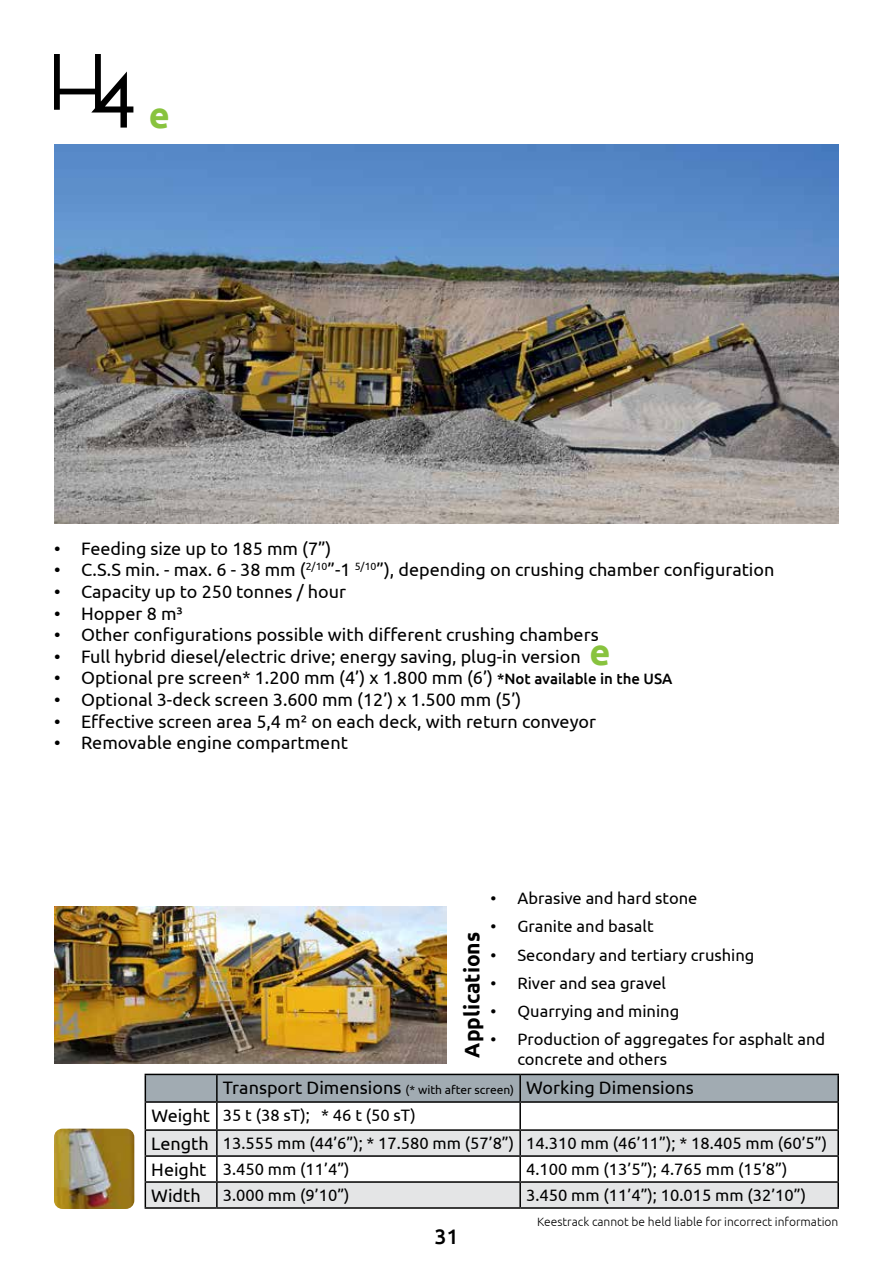
<style>
.page{position:relative;width:893px;height:1263px;background:#fff}
.page>*{position:absolute;margin:0;border:0;box-sizing:border-box;transform-origin:0 0}
.t1{font:700 36px "Ubuntu";color:#88c33e}
.t2{font:700 21px "Ubuntu";color:#000}
.t3{font:500 21px "Ubuntu";color:#000}
.t4{font:18px "Ubuntu";color:#000}
.t5{font:16.5px/28px "Ubuntu";color:#000}
.t6{font:300 12px "Ubuntu";color:#000}
.s1{font-weight:500;font-size:15px}
.s2{font-size:12px}
.s3{font-size:18px}
</style>
<div class="page">
<hr style="left:520px;top:1074px;width:319px;height:1px;background:#000">
<hr style="left:837px;top:1075px;width:2px;height:26px;background:#000">
<hr style="left:520px;top:1101px;width:319px;height:2px;background:#000">
<hr style="left:837px;top:1103px;width:2px;height:26px;background:#000">
<hr style="left:520px;top:1129px;width:319px;height:2px;background:#000">
<hr style="left:837px;top:1131px;width:2px;height:24px;background:#000">
<hr style="left:520px;top:1155px;width:319px;height:2px;background:#000">
<hr style="left:837px;top:1157px;width:2px;height:24px;background:#000">
<svg style="left:145px;top:1074px;width:693px;height:133px"></svg>
<hr style="left:217px;top:1181px;width:303px;height:2px;background:#000">
<hr style="left:216px;top:1183px;width:2px;height:24px;background:#000">
<hr style="left:520px;top:1181px;width:319px;height:2px;background:#000">
<hr style="left:519px;top:1183px;width:2px;height:24px;background:#000">
<hr style="left:837px;top:1183px;width:2px;height:24px;background:#000">
<hr style="left:145px;top:1207px;width:72px;height:2px;background:#000">
<hr style="left:217px;top:1207px;width:303px;height:2px;background:#000">
<hr style="left:520px;top:1207px;width:319px;height:2px;background:#000">
<svg style="left:54px;top:54px;width:79px;height:74px"></svg>
<img style="left:54px;top:145px;width:785px;height:379px">
<img style="left:54px;top:907px;width:392px;height:156px">
<img style="left:54px;top:1129px;width:80px;height:80px">
<h1 class="t1" style="left:149px;top:93px;width:23px">e</h1>
<p class="t4" style="left:54px;top:537px;width:279px">• Feeding size up to 185 mm (7”)</p>
<p class="t4" style="left:54px;top:559px;width:722px">• C.S.S min. - max. 6 - 38 mm (<sup>2/10</sup>”-1 <sup>5/10</sup>”), depending on crushing chamber configuration</p>
<p class="t4" style="left:54px;top:581px;width:294px">• Capacity up to 250 tonnes / hour</p>
<p class="t4" style="left:54px;top:602px;width:130px">• Hopper 8 m³</p>
<p class="t4" style="left:54px;top:624px;width:546px">• Other configurations possible with different crushing chambers</p>
<p class="t4" style="left:54px;top:645px;width:528px">• Full hybrid diesel/electric drive; energy saving, plug-in version</p>
<p class="t4" style="left:54px;top:667px;width:620px">• Optional pre screen* 1.200 mm (4’) x 1.800 mm (6’) <span class="s1">*Not available in the USA</span></p>
<p class="t4" style="left:54px;top:689px;width:469px">• Optional 3-deck screen 3.600 mm (12’) x 1.500 mm (5’)</p>
<p class="t4" style="left:54px;top:710px;width:544px">• Effective screen area 5,4 m² on each deck, with return conveyor</p>
<p class="t4" style="left:54px;top:732px;width:295px">• Removable engine compartment</p>
<h1 class="t1" style="left:589px;top:630px;width:23px">e</h1>
<p class="t5" style="left:490px;top:883px;width:208px">• Abrasive and hard stone</p>
<p class="t5" style="left:490px;top:912px;width:165px">• Granite and basalt</p>
<p class="t5" style="left:490px;top:940px;width:266px">• Secondary and tertiary crushing</p>
<p class="t5" style="left:490px;top:968px;width:177px">• River and sea gravel</p>
<p class="t5" style="left:490px;top:997px;width:190px">• Quarrying and mining</p>
<p class="t5" style="left:517px;top:1029px;width:309px;line-height:19.8px;text-indent:-27px">• Production of aggregates for asphalt and concrete and others</p>
<p class="t2" style="left:459px;top:1057px;width:127px;rotate:-90deg">Applications</p>
<p class="t4" style="left:223px;top:1077px;width:472px">Transport Dimensions <span class="s2">(* with after screen)</span> Working Dimensions</p>
<p class="t5" style="left:151px;top:1100px;width:677px"><span class="s3">Weight</span> 35 t (38 sT); * 46 t (50 sT)<br><span class="s3">Length</span> 13.555 mm (44’6”); * 17.580 mm (57’8”) 14.310 mm (46’11”); * 18.405 mm (60’5”)</p>
<p class="t5" style="left:151px;top:1154px;width:200px"><span class="s3">Height</span> 3.450 mm (11’4”)</p>
<p class="t5" style="left:526px;top:1154px;width:263px">4.100 mm (13’5”); 4.765 mm (15’8”)</p>
<p class="t5" style="left:151px;top:1180px;width:200px"><span class="s3">Width</span> 3.000 mm (9’10”)</p>
<p class="t5" style="left:526px;top:1180px;width:281px">3.450 mm (11’4”); 10.015 mm (32’10”)</p>
<p class="t3" style="left:435px;top:1223px;width:25px">31</p>
<p class="t6" style="left:537px;top:1214px;width:303px">Keestrack cannot be held liable for incorrect information</p>
</div>
